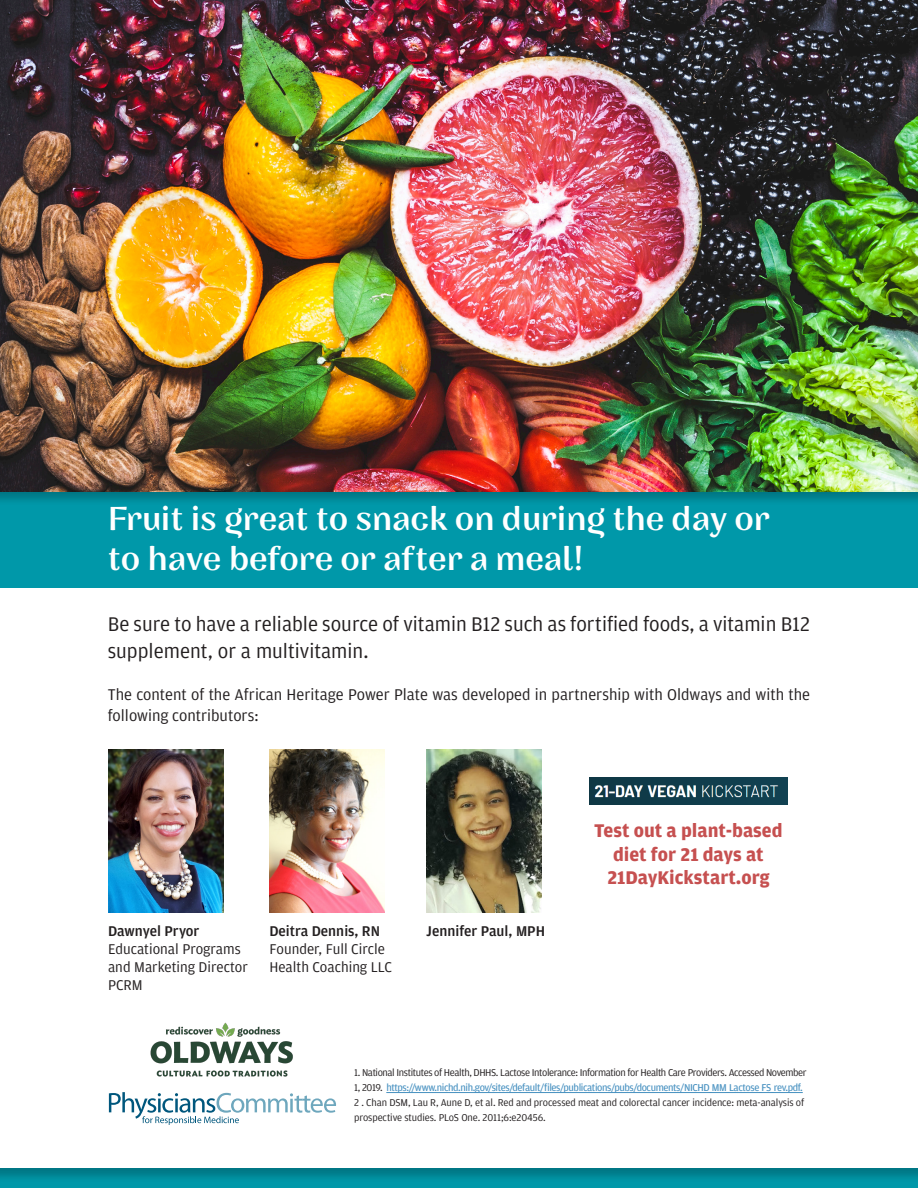
<style>
.page{position:relative;width:918px;height:1188px;background:#fff}
.page>*{position:absolute;margin:0;border:0;box-sizing:border-box;transform-origin:0 0}
.t1{font:33px/39.6px "Nazare";color:#fff}
.t2{font:21px/27px "Amplitude";color:#231f20}
.t3{font:700 19.5px "Amplitude";color:#c65050}
.t4{font:16.5px/21px "Amplitude";color:#231f20}
.t5{font:15px/18px "Amplitude";color:#231f20}
.t6{font:500 15px "Amplitude";color:#231f20}
.t7{font:10.5px/15px "Amplitude";letter-spacing:-.04em;color:#231f20}
.t8{font:10.5px/15px "Amplitude";letter-spacing:-.02em;color:#231f20}
.s1{color:#4690c0}
</style>
<div class="page">
<img style="left:0;top:0;width:918px;height:485px">
<div style="left:0;top:485px;width:918px;height:105px;background:#231f20;opacity:.25"></div>
<img style="left:108px;top:750px;width:115px;height:163px">
<img style="left:269px;top:750px;width:115px;height:163px">
<img style="left:426px;top:750px;width:115px;height:163px">
<hr style="left:386px;top:1092px;width:417px;height:1px;background:#4690c0">
<img style="left:150px;top:1022px;width:143px;height:55px">
<svg style="left:109px;top:1092px;width:227px;height:33px"></svg>
<div style="left:0;top:1161px;width:918px;height:27px;background:#231f20;opacity:.25"></div>
<img style="left:590px;top:778px;width:197px;height:27px">
<p class="t1" style="left:108px;top:500px;width:664px">Fruit is great to snack on during the day or to have before or after a meal!</p>
<p class="t2" style="left:108px;top:611px;width:704px">Be sure to have a reliable source of vitamin B12 such as fortified foods, a vitamin B12 supplement, or a multivitamin.</p>
<p class="t4" style="left:108px;top:684px;width:704px">The content of the African Heritage Power Plate was developed in partnership with Oldways and with the following contributors:</p>
<p class="t6" style="left:108px;top:922px;width:93px">Dawnyel Pryor</p>
<p class="t5" style="left:108px;top:940px;width:141px">Educational Programs and Marketing Director</p>
<p class="t5" style="left:108px;top:976px;width:36px">PCRM</p>
<p class="t6" style="left:269px;top:922px;width:112px">Deitra Dennis, RN</p>
<p class="t6" style="left:426px;top:922px;width:120px">Jennifer Paul, MPH</p>
<p class="t5" style="left:269px;top:940px;width:117px">Founder, Full Circle</p>
<p class="t5" style="left:269px;top:958px;width:124px">Health Coaching LLC</p>
<p class="t3" style="left:594px;top:820px;width:190px">Test out a plant-based</p>
<p class="t3" style="left:613px;top:843px;width:152px">diet for 21 days at</p>
<p class="t3" style="left:607px;top:867px;width:164px">21DayKickstart.org</p>
<p class="t7" style="left:354px;top:1065px;width:454px">1. National Institutes of Health, DHHS. Lactose Intolerance: Information for Health Care Providers. Accessed November<br>1, 2019. <span class="s1">https://www.nichd.nih.gov/sites/default/files/publications/pubs/documents/NICHD_MM_Lactose_FS_rev.pdf.</span></p>
<p class="t8" style="left:354px;top:1095px;width:452px">2 . Chan DSM, Lau R, Aune D, et al. Red and processed meat and colorectal cancer incidence: meta-analysis of prospective studies. PLoS One. 2011;6:e20456.</p>
</div>
